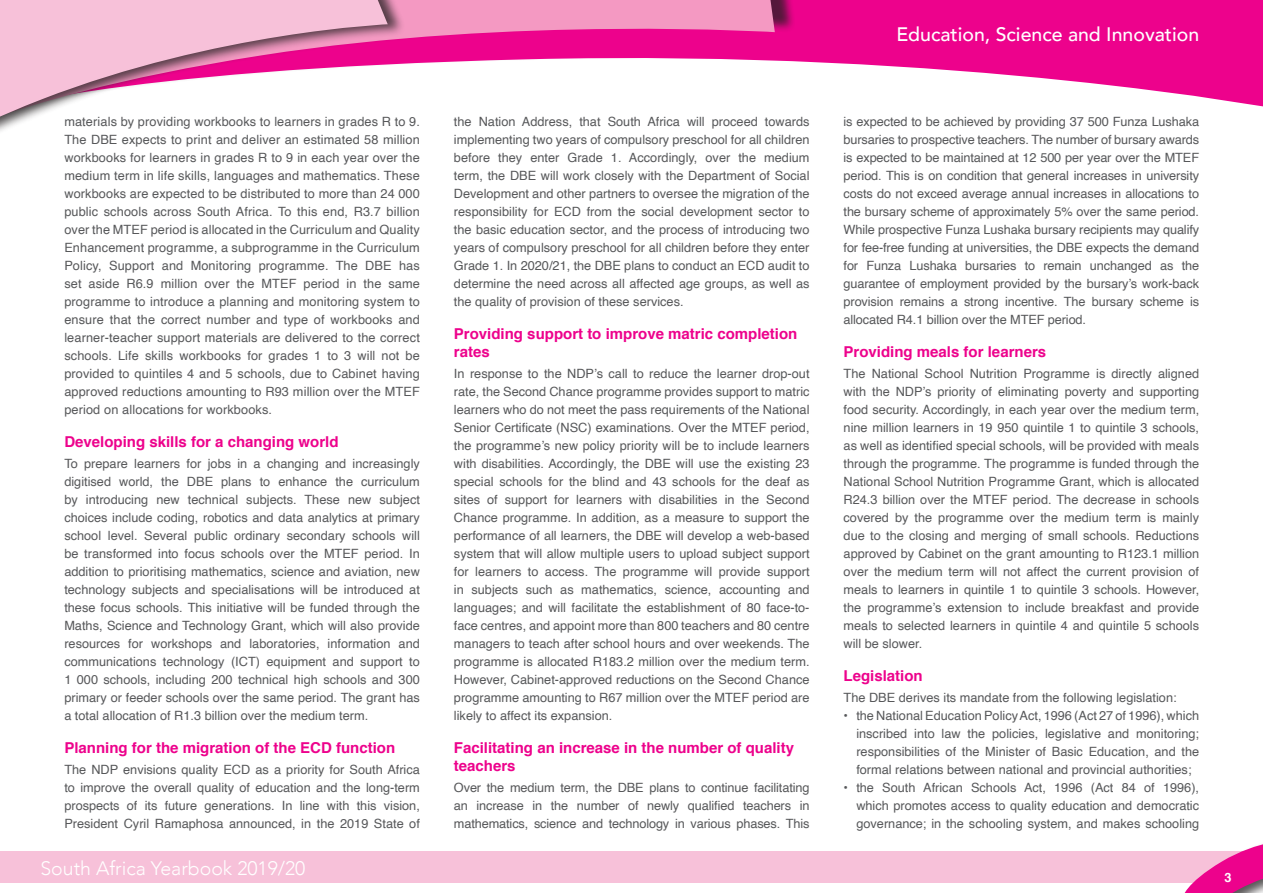
<style>
.page{position:relative;width:1263px;height:893px;background:#fff}
.page>*{position:absolute;margin:0;border:0;box-sizing:border-box;transform-origin:0 0}
.t1{font:500 19.5px "Avenir";color:#fff}
.t2{font:300 19.5px "Avenir";color:#fff}
.Heading2{font:700 15px "Helvetica";color:#ed028c}
.Heading1{font:700 15px "Helvetica";color:#ed028c}
.Heading2-2{font:12.75px/18px "Helvetica";color:#57585a;text-align:justify}
.t3{font:700 12.75px "Helvetica";color:#fff}
</style>
<div class="page">
<div style="left:0;top:851px;width:1245px;height:32px;background:#f7c1d9"></div>
<svg style="left:795px;top:0;width:468px;height:107px;fill:#ed028c"></svg>
<div style="left:0;top:0;width:795px;height:163px;background:#231f20;opacity:.75"></div>
<svg style="left:406px;top:0;width:369px;height:163px"></svg>
<div style="left:0;top:0;width:406px;height:250px;background:#231f20;opacity:.75"></div>
<svg style="left:0;top:0;width:388px;height:239px"></svg>
<svg style="left:1184px;top:844px;width:79px;height:49px"></svg>
<p class="Heading2-2" style="left:64px;top:113px;width:357px">materials by providing workbooks to learners in grades R to 9.<br>The DBE expects to print and deliver an estimated 58 million workbooks for learners in grades R to 9 in each year over the medium term in life skills, languages and mathematics. These workbooks are expected to be distributed to more than 24 000 public schools across South Africa. To this end, R3.7 billion over the MTEF period is allocated in the Curriculum and Quality Enhancement programme, a subprogramme in the Curriculum Policy, Support and Monitoring programme. The DBE has set aside R6.9 million over the MTEF period in the same programme to introduce a planning and monitoring system to ensure that the correct number and type of workbooks and learner‐teacher support materials are delivered to the correct schools. Life skills workbooks for grades 1 to 3 will not be provided to quintiles 4 and 5 schools, due to Cabinet having approved reductions amounting to R93 million over the MTEF period on allocations for workbooks.</p>
<p class="Heading2" style="left:64px;top:430px;width:276px">Developing skills for a changing world</p>
<p class="Heading2-2" style="left:64px;top:455px;width:357px">To prepare learners for jobs in a changing and increasingly digitised world, the DBE plans to enhance the curriculum by introducing new technical subjects. These new subject choices include coding, robotics and data analytics at primary school level. Several public ordinary secondary schools will be transformed into focus schools over the MTEF period. In addition to prioritising mathematics, science and aviation, new technology subjects and specialisations will be introduced at these focus schools. This initiative will be funded through the Maths, Science and Technology Grant, which will also provide resources for workshops and laboratories, information and communications technology (ICT) equipment and support to 1 000 schools, including 200 technical high schools and 300 primary or feeder schools over the same period. The grant has a total allocation of R1.3 billion over the medium term.</p>
<p class="Heading2" style="left:64px;top:736px;width:332px">Planning for the migration of the ECD function</p>
<p class="Heading2-2" style="left:64px;top:761px;width:357px">The NDP envisions quality ECD as a priority for South Africa to improve the overall quality of education and the long‐term prospects of its future generations. In line with this vision, President Cyril Ramaphosa announced, in the 2019 State of</p>
<h1 class="t2" style="left:40px;top:856px;width:267px">South Africa Yearbook 2019/20</h1>
<p class="Heading2-2" style="left:454px;top:113px;width:357px">the Nation Address, that South Africa will proceed towards implementing two years of compulsory preschool for all children before they enter Grade 1. Accordingly, over the medium term, the DBE will work closely with the Department of Social Development and other partners to oversee the migration of the responsibility for ECD from the social development sector to the basic education sector, and the process of introducing two years of compulsory preschool for all children before they enter Grade 1. In 2020/21, the DBE plans to conduct an ECD audit to determine the need across all affected age groups, as well as the quality of provision of these services.</p>
<p class="Heading2" style="left:454px;top:322px;width:345px">Providing support to improve matric completion</p>
<p class="Heading2" style="left:454px;top:340px;width:37px">rates</p>
<p class="Heading2-2" style="left:454px;top:365px;width:357px">In response to the NDP’s call to reduce the learner drop‐out rate, the Second Chance programme provides support to matric learners who do not meet the pass requirements of the National Senior Certificate (NSC) examinations. Over the MTEF period, the programme’s new policy priority will be to include learners with disabilities. Accordingly, the DBE will use the existing 23 special schools for the blind and 43 schools for the deaf as sites of support for learners with disabilities in the Second Chance programme. In addition, as a measure to support the performance of all learners, the DBE will develop a web‐based system that will allow multiple users to upload subject support for learners to access. The programme will provide support in subjects such as mathematics, science, accounting and languages; and will facilitate the establishment of 80 face‐to‐ face centres, and appoint more than 800 teachers and 80 centre managers to teach after school hours and over weekends. The programme is allocated R183.2 million over the medium term.<br>However, Cabinet‐approved reductions on the Second Chance programme amounting to R67 million over the MTEF period are likely to affect its expansion.</p>
<p class="Heading2" style="left:454px;top:736px;width:342px">Facilitating an increase in the number of quality</p>
<p class="Heading2" style="left:454px;top:754px;width:63px">teachers</p>
<p class="Heading2-2" style="left:454px;top:779px;width:357px">Over the medium term, the DBE plans to continue facilitating an increase in the number of newly qualified teachers in mathematics, science and technology in various phases. This</p>
<h1 class="t1" style="left:896px;top:18px;width:304px">Education, Science and Innovation</h1>
<p class="Heading2-2" style="left:843px;top:113px;width:357px">is expected to be achieved by providing 37 500 Funza Lushaka bursaries to prospective teachers. The number of bursary awards is expected to be maintained at 12 500 per year over the MTEF period. This is on condition that general increases in university costs do not exceed average annual increases in allocations to the bursary scheme of approximately 5% over the same period.<br>While prospective Funza Lushaka bursary recipients may qualify for fee‐free funding at universities, the DBE expects the demand for Funza Lushaka bursaries to remain unchanged as the guarantee of employment provided by the bursary’s work‐back provision remains a strong incentive. The bursary scheme is allocated R4.1 billion over the MTEF period.</p>
<p class="Heading2" style="left:843px;top:340px;width:204px">Providing meals for learners</p>
<p class="Heading2-2" style="left:843px;top:365px;width:357px">The National School Nutrition Programme is directly aligned with the NDP’s priority of eliminating poverty and supporting food security. Accordingly, in each year over the medium term, nine million learners in 19 950 quintile 1 to quintile 3 schools, as well as identified special schools, will be provided with meals through the programme. The programme is funded through the National School Nutrition Programme Grant, which is allocated R24.3 billion over the MTEF period. The decrease in schools covered by the programme over the medium term is mainly due to the closing and merging of small schools. Reductions approved by Cabinet on the grant amounting to R123.1 million over the medium term will not affect the current provision of meals to learners in quintile 1 to quintile 3 schools. However, the programme’s extension to include breakfast and provide meals to selected learners in quintile 4 and quintile 5 schools will be slower.</p>
<p class="Heading1" style="left:843px;top:664px;width:81px">Legislation</p>
<p class="Heading2-2" style="left:843px;top:689px;width:335px">The DBE derives its mandate from the following legislation:</p>
<p class="Heading2-2" style="left:856px;top:707px;width:344px;text-indent:-13px">• the National Education Policy Act, 1996 (Act 27 of 1996), which inscribed into law the policies, legislative and monitoring; responsibilities of the Minister of Basic Education, and the formal relations between national and provincial authorities;</p>
<p class="Heading2-2" style="left:856px;top:779px;width:344px;text-indent:-13px">• the South African Schools Act, 1996 (Act 84 of 1996), which promotes access to quality education and democratic governance; in the schooling system, and makes schooling</p>
<p class="t3" style="left:1224px;top:867px;width:9px">3</p>
</div>
